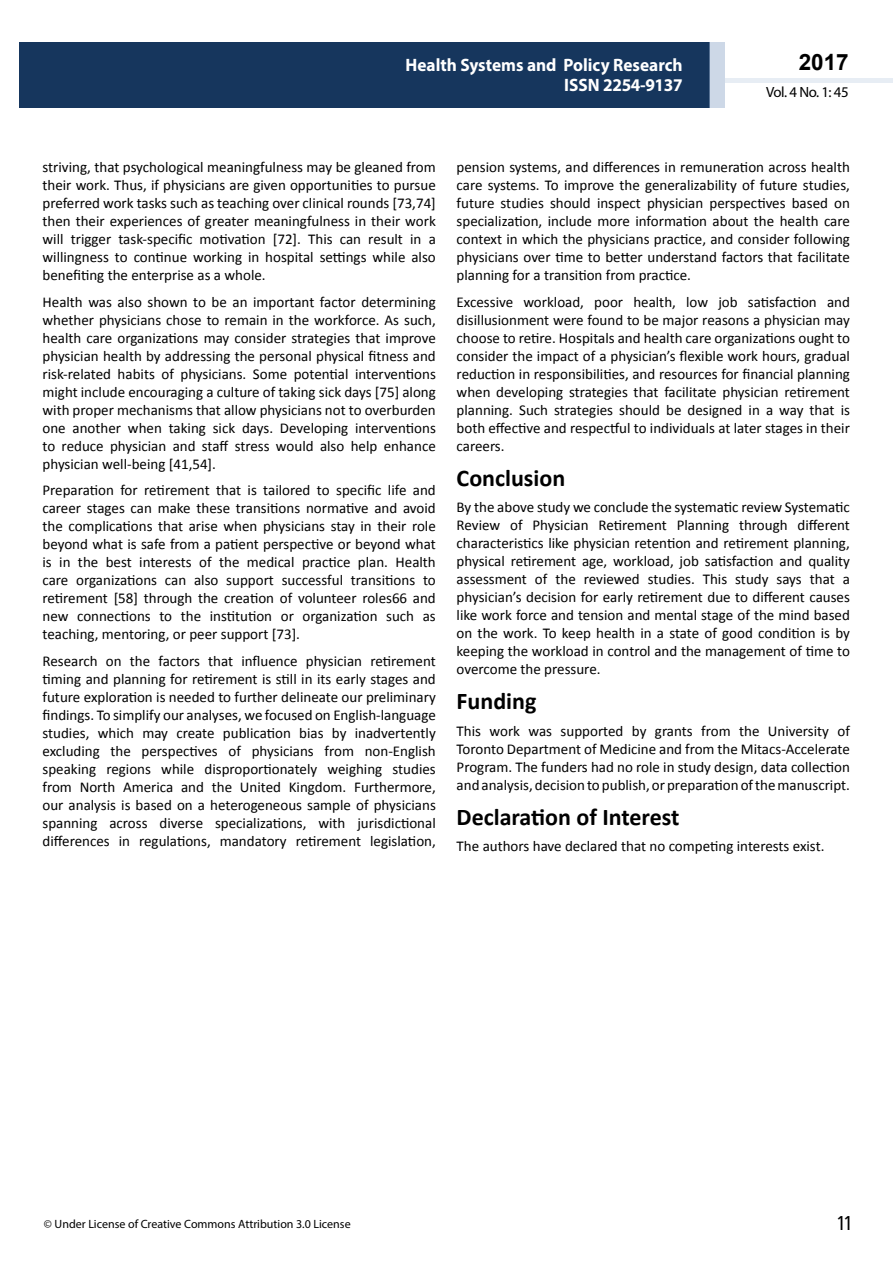
<style>
.page{position:relative;width:893px;height:1263px;background:#fff}
.page>*{position:absolute;margin:0;border:0;box-sizing:border-box;transform-origin:0 0}
.t1{font:25.5px "Tunga";color:#000}
.t2{font:700 24px "Calibri";color:#000}
.t3{font:700 22.5px "Arial";color:#000}
.t4{font:700 18px/21.6px "Myriad Pro";color:#fff;text-align:right;scale:.96 1}
.t5{font:15px/18px "Calibri";color:#000;text-align:justify}
.t6{font:14.85px "Myriad Pro";letter-spacing:-.03em;color:#000}
.t7{font:12px "Myriad Pro";color:#000}
</style>
<div class="page">
<hr style="left:725px;top:78px;width:168px;height:4px;background:#e7edf4">
<div style="left:19px;top:42px;width:690px;height:66px;background:#16365d"></div>
<div style="left:709px;top:42px;width:16px;height:66px;background:#cdd8e7"></div>
<p class="t4" style="left:517px;top:53px;width:198px">ARCHIVOS DE MEDICINA<br>ISSN 1698-9465</p>
<h3 class="t3" style="left:799px;top:47px;width:52px">2017</h3>
<p class="t4" style="left:406px;top:54px;width:290px;line-height:19.8px">Health Systems and Policy Research<br>ISSN 2254-9137</p>
<p class="t6" style="left:766px;top:83px;width:84px">Vol. 4 No. 1: 45</p>
<p class="t5" style="left:43px;top:158px;width:395px">striving, that psychological meaningfulness may be gleaned from their work. Thus, if physicians are given opportunities to pursue preferred work tasks such as teaching over clinical rounds [73,74] then their experiences of greater meaningfulness in their work will trigger task-specific motivation [72]. This can result in a willingness to continue working in hospital settings while also benefiting the enterprise as a whole.</p>
<p class="t5" style="left:43px;top:293px;width:395px">Health was also shown to be an important factor determining whether physicians chose to remain in the workforce. As such, health care organizations may consider strategies that improve physician health by addressing the personal physical fitness and risk-related habits of physicians. Some potential interventions might include encouraging a culture of taking sick days [75] along with proper mechanisms that allow physicians not to overburden one another when taking sick days. Developing interventions to reduce physician and staff stress would also help enhance physician well-being [41,54].</p>
<p class="t5" style="left:43px;top:481px;width:395px">Preparation for retirement that is tailored to specific life and career stages can make these transitions normative and avoid the complications that arise when physicians stay in their role beyond what is safe from a patient perspective or beyond what is in the best interests of the medical practice plan. Health care organizations can also support successful transitions to retirement [58] through the creation of volunteer roles66 and new connections to the institution or organization such as teaching, mentoring, or peer support [73].</p>
<p class="t5" style="left:43px;top:652px;width:395px">Research on the factors that influence physician retirement timing and planning for retirement is still in its early stages and future exploration is needed to further delineate our preliminary findings. To simplify our analyses, we focused on English-language studies, which may create publication bias by inadvertently excluding the perspectives of physicians from non-English speaking regions while disproportionately weighing studies from North America and the United Kingdom. Furthermore, our analysis is based on a heterogeneous sample of physicians spanning across diverse specializations, with jurisdictional differences in regulations, mandatory retirement legislation,</p>
<p class="t5" style="left:457px;top:158px;width:395px">pension systems, and differences in remuneration across health care systems. To improve the generalizability of future studies, future studies should inspect physician perspectives based on specialization, include more information about the health care context in which the physicians practice, and consider following physicians over time to better understand factors that facilitate planning for a transition from practice.</p>
<p class="t5" style="left:457px;top:293px;width:395px">Excessive workload, poor health, low job satisfaction and disillusionment were found to be major reasons a physician may choose to retire. Hospitals and health care organizations ought to consider the impact of a physician’s flexible work hours, gradual reduction in responsibilities, and resources for financial planning when developing strategies that facilitate physician retirement planning. Such strategies should be designed in a way that is both effective and respectful to individuals at later stages in their careers.</p>
<h2 class="t2" style="left:457px;top:463px;width:110px">Conclusion</h2>
<p class="t5" style="left:457px;top:498px;width:395px">By the above study we conclude the systematic review Systematic Review of Physician Retirement Planning through different characteristics like physician retention and retirement planning, physical retirement age, workload, job satisfaction and quality assessment of the reviewed studies. This study says that a physician’s decision for early retirement due to different causes like work force and tension and mental stage of the mind based on the work. To keep health in a state of good condition is by keeping the workload in control and the management of time to overcome the pressure.</p>
<h2 class="t2" style="left:457px;top:686px;width:81px">Funding</h2>
<p class="t5" style="left:457px;top:722px;width:395px">This work was supported by grants from the University of Toronto Department of Medicine and from the Mitacs-Accelerate Program. The funders had no role in study design, data collection and analysis, decision to publish, or preparation of the manuscript.</p>
<h2 class="t2" style="left:457px;top:801px;width:224px">Declaration of Interest</h2>
<p class="t5" style="left:457px;top:837px;width:369px">The authors have declared that no competing interests exist.</p>
<p class="t7" style="left:44px;top:1217px;width:308px">© Under License of Creative Commons Attribution 3.0 License</p>
<h1 class="t1" style="left:837px;top:1206px;width:16px">11</h1>
</div>
